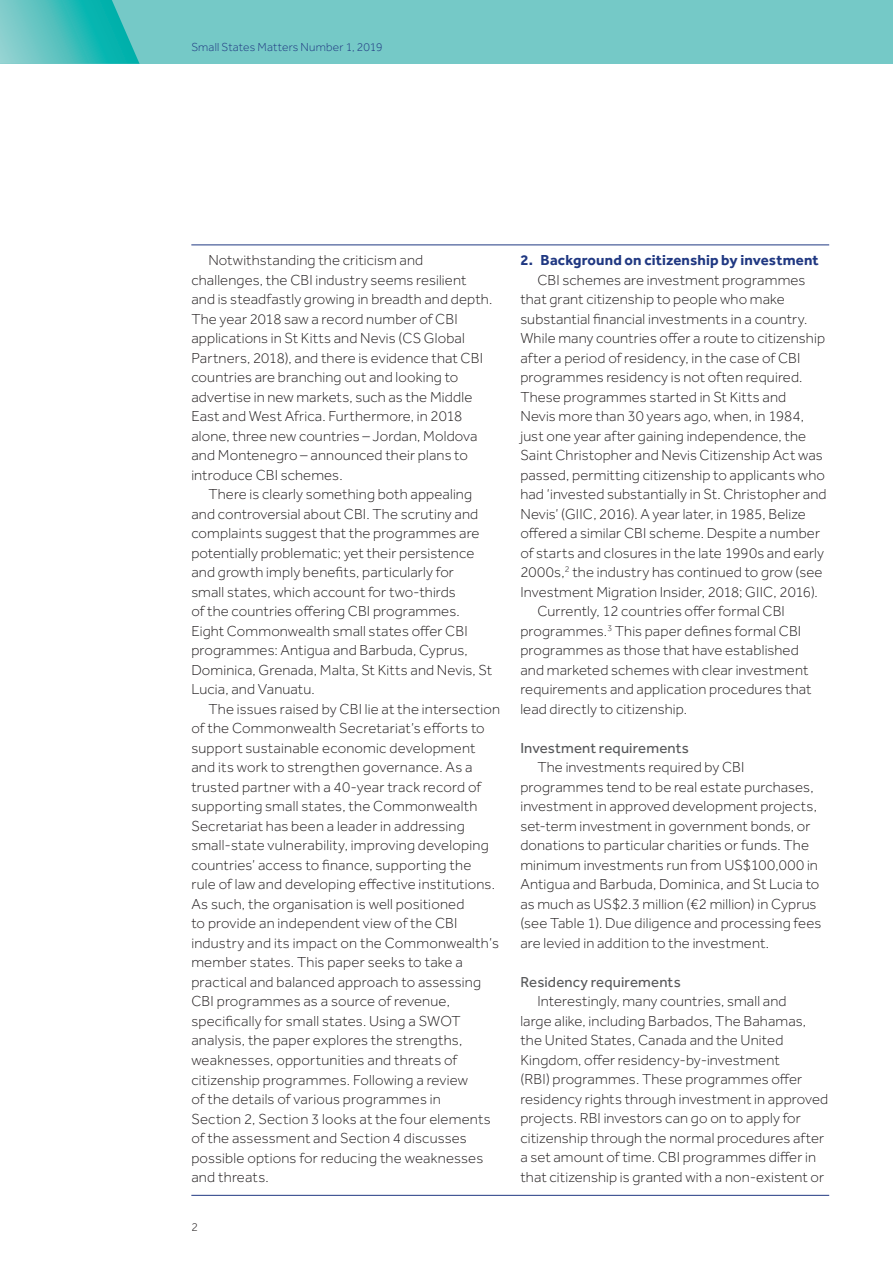
<style>
.page{position:relative;width:893px;height:1263px;background:#fff}
.page>*{position:absolute;margin:0;border:0;box-sizing:border-box;transform-origin:0 0}
.t1{font:300 15px/19.5px "Effra";letter-spacing:.01em;color:#231f20}
.t2{font:15px "Effra";letter-spacing:.01em;color:#57585a}
.t3{font:700 15px "Effra";letter-spacing:.01em;color:#203882}
.t4{font:300 12px "Effra";letter-spacing:.015em;color:#203882}
.t5{font:300 12px "Effra";color:#231f20}
</style>
<div class="page">
<div style="left:0;top:0;width:893px;height:64px;background:#75c9c7"></div>
<svg style="left:0;top:0;width:140px;height:64px"></svg>
<hr style="left:191px;top:1195px;width:638px;height:1px;background:#203882">
<hr style="left:191px;top:244px;width:638px;height:1px;background:#203882">
<p class="t4" style="left:191px;top:40px;width:193px">Small States Matters Number 1, 2019</p>
<p class="t1" style="left:191px;top:251px;width:302px;text-indent:17px">Notwithstanding the criticism and challenges, the CBI industry seems resilient and is steadfastly growing in breadth and depth.<br>The year 2018 saw a record number of CBI applications in St Kitts and Nevis (CS Global Partners, 2018), and there is evidence that CBI countries are branching out and looking to advertise in new markets, such as the Middle East and West Africa. Furthermore, in 2018 alone, three new countries – Jordan, Moldova and Montenegro – announced their plans to introduce CBI schemes.</p>
<p class="t1" style="left:191px;top:485px;width:302px;text-indent:17px">There is clearly something both appealing and controversial about CBI. The scrutiny and complaints suggest that the programmes are potentially problematic; yet their persistence and growth imply benefits, particularly for<br>small states, which account for two-thirds<br>of the countries offering CBI programmes.<br>Eight Commonwealth small states offer CBI programmes: Antigua and Barbuda, Cyprus, Dominica, Grenada, Malta, St Kitts and Nevis, St Lucia, and Vanuatu.</p>
<p class="t1" style="left:191px;top:699px;width:310px;text-indent:17px">The issues raised by CBI lie at the intersection of the Commonwealth Secretariat’s efforts to support sustainable economic development and its work to strengthen governance. As a trusted partner with a 40-year track record of supporting small states, the Commonwealth Secretariat has been a leader in addressing small-state vulnerability, improving developing countries’ access to finance, supporting the<br>rule of law and developing effective institutions.<br>As such, the organisation is well positioned<br>to provide an independent view of the CBI industry and its impact on the Commonwealth’s member states. This paper seeks to take a practical and balanced approach to assessing CBI programmes as a source of revenue, specifically for small states. Using a SWOT analysis, the paper explores the strengths, weaknesses, opportunities and threats of citizenship programmes. Following a review<br>of the details of various programmes in<br>Section 2, Section 3 looks at the four elements of the assessment and Section 4 discusses possible options for reducing the weaknesses and threats.</p>
<p class="t5" style="left:191px;top:1220px;width:8px">2</p>
<p class="t3" style="left:520px;top:251px;width:300px">2. Background on citizenship by investment</p>
<p class="t1" style="left:537px;top:270px;width:270px">CBI schemes are investment programmes</p>
<p class="t1" style="left:520px;top:289px;width:266px">that grant citizenship to people who make</p>
<p class="t1" style="left:520px;top:309px;width:289px">substantial financial investments in a country.</p>
<p class="t1" style="left:520px;top:328px;width:306px">While many countries offer a route to citizenship</p>
<p class="t1" style="left:520px;top:348px;width:281px">after a period of residency, in the case of CBI</p>
<p class="t1" style="left:520px;top:367px;width:284px">programmes residency is not often required.</p>
<p class="t1" style="left:520px;top:387px;width:267px">These programmes started in St Kitts and</p>
<p class="t1" style="left:520px;top:406px;width:285px">Nevis more than 30 years ago, when, in 1984,</p>
<p class="t1" style="left:520px;top:426px;width:287px">just one year after gaining independence, the</p>
<p class="t1" style="left:520px;top:445px;width:304px">Saint Christopher and Nevis Citizenship Act was</p>
<p class="t1" style="left:520px;top:465px;width:306px">passed, permitting citizenship to applicants who</p>
<p class="t1" style="left:520px;top:484px;width:308px">had ‘invested substantially in St. Christopher and</p>
<p class="t1" style="left:520px;top:504px;width:287px">Nevis’ (GIIC, 2016). A year later, in 1985, Belize</p>
<p class="t1" style="left:520px;top:523px;width:301px">offered a similar CBI scheme. Despite a number</p>
<p class="t1" style="left:520px;top:543px;width:305px">of starts and closures in the late 1990s and early</p>
<p class="t1" style="left:520px;top:562px;width:304px">2000s,<sup>2</sup> the industry has continued to grow (see</p>
<p class="t1" style="left:520px;top:582px;width:299px">Investment Migration Insider, 2018; GIIC, 2016).</p>
<p class="t1" style="left:537px;top:601px;width:249px">Currently, 12 countries offer formal CBI</p>
<p class="t1" style="left:520px;top:621px;width:282px">programmes.<sup>3</sup> This paper defines formal CBI</p>
<p class="t1" style="left:520px;top:640px;width:280px">programmes as those that have established</p>
<p class="t1" style="left:520px;top:660px;width:290px">and marketed schemes with clear investment</p>
<p class="t1" style="left:520px;top:679px;width:293px">requirements and application procedures that</p>
<p class="t1" style="left:520px;top:699px;width:168px">lead directly to citizenship.</p>
<p class="t2" style="left:520px;top:739px;width:170px">Investment requirements</p>
<p class="t1" style="left:520px;top:757px;width:302px;text-indent:17px">The investments required by CBI programmes tend to be real estate purchases, investment in approved development projects, set-term investment in government bonds, or donations to particular charities or funds. The minimum investments run from US$100,000 in Antigua and Barbuda, Dominica, and St Lucia to as much as US$2.3 million (€2 million) in Cyprus (see Table 1). Due diligence and processing fees are levied in addition to the investment.</p>
<p class="t2" style="left:520px;top:973px;width:162px">Residency requirements</p>
<p class="t1" style="left:520px;top:991px;width:309px;text-indent:17px">Interestingly, many countries, small and<br>large alike, including Barbados, The Bahamas, the United States, Canada and the United Kingdom, offer residency-by-investment<br>(RBI) programmes. These programmes offer residency rights through investment in approved projects. RBI investors can go on to apply for citizenship through the normal procedures after a set amount of time. CBI programmes differ in that citizenship is granted with a non-existent or</p>
</div>
